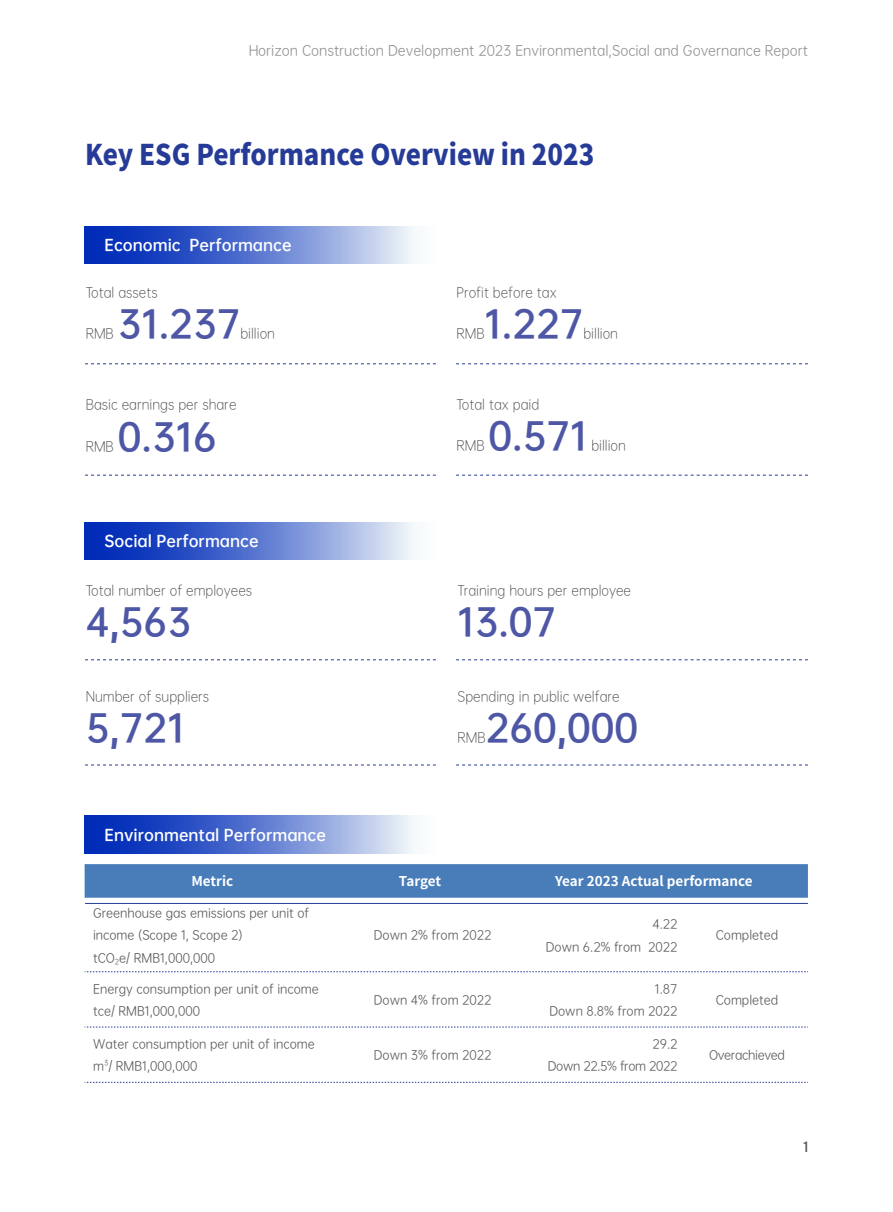
<style>
.page{position:relative;width:893px;height:1212px;background:#fff}
.page>*{position:absolute;margin:0;border:0;box-sizing:border-box;transform-origin:0 0}
.t1{font:36px "OPPO Sans B";color:#4d57a5}
.正文一级标题段落{font:800 28.5px "Source Han Sans CN";color:#253b97;scale:.9 1}
.t2{font:15px "OPPO Sans B";color:#fff}
.t3{font:15px "Bebas";color:#57585a}
.t4{font:13.5px "OPPO Sans L";color:#3e3e3f}
.t5{font:13.5px "OPPO Sans R";color:#474747}
.t6{font:700 13.5px "Source Han Sans CN";color:#fff}
.t7{font:12px/22.5px "OPPO Sans R";color:#57585a}
.t8{font:12px "OPPO Sans R";letter-spacing:-.025em;color:#57585a}
.t9{font:7.05px "OPPO Sans R";color:#57585a}
</style>
<div class="page">
<div style="left:85px;top:864px;width:723px;height:34px;background:#497db9"></div>
<svg style="left:85px;top:1082px;width:723px;height:1px"></svg>
<svg style="left:85px;top:971px;width:723px;height:1px"></svg>
<svg style="left:85px;top:1027px;width:723px;height:1px"></svg>
<svg style="left:85px;top:226px;width:329px;height:38px;background:#5f7cd1"></svg>
<svg style="left:85px;top:522px;width:329px;height:38px;background:#5f7cd1"></svg>
<svg style="left:85px;top:816px;width:329px;height:37px;background:#5f7cd1"></svg>
<svg style="left:85px;top:363px;width:351px;height:1px"></svg>
<svg style="left:85px;top:475px;width:351px;height:1px"></svg>
<svg style="left:85px;top:659px;width:351px;height:1px"></svg>
<svg style="left:85px;top:765px;width:351px;height:1px"></svg>
<svg style="left:456px;top:363px;width:352px;height:1px"></svg>
<svg style="left:456px;top:475px;width:352px;height:1px"></svg>
<svg style="left:456px;top:659px;width:352px;height:1px"></svg>
<svg style="left:456px;top:765px;width:352px;height:1px"></svg>
<hr style="left:85px;top:903px;width:723px;height:1px;background:#253b97">
<p class="t5" style="left:248px;top:40px;width:561px">Horizon Construction Development 2023 Environmental,Social and Governance Report</p>
<p class="正文一级标题段落" style="left:85px;top:139px;width:567px">Key ESG Performance Overview in 2023</p>
<p class="t2" style="left:105px;top:233px;width:189px">Economic Performance</p>
<p class="t4" style="left:86px;top:282px;width:73px">Total assets</p>
<p class="t4" style="left:86px;top:323px;width:30px">RMB</p>
<p class="t1" style="left:118px;top:293px;width:124px">31.237</p>
<p class="t4" style="left:240px;top:323px;width:36px">billion</p>
<p class="t4" style="left:456px;top:282px;width:102px">Profit before tax</p>
<p class="t4" style="left:456px;top:323px;width:30px">RMB</p>
<p class="t1" style="left:485px;top:293px;width:100px">1.227</p>
<p class="t4" style="left:583px;top:323px;width:36px">billion</p>
<p class="t4" style="left:86px;top:394px;width:152px">Basic earnings per share</p>
<p class="t4" style="left:86px;top:436px;width:30px">RMB</p>
<p class="t1" style="left:118px;top:405px;width:100px">0.316</p>
<p class="t4" style="left:456px;top:394px;width:84px">Total tax paid</p>
<p class="t4" style="left:456px;top:436px;width:30px">RMB</p>
<p class="t1" style="left:489px;top:405px;width:100px">0.571</p>
<p class="t4" style="left:591px;top:436px;width:36px">billion</p>
<p class="t2" style="left:105px;top:528px;width:156px">Social Performance</p>
<p class="t4" style="left:86px;top:580px;width:168px">Total number of employees</p>
<p class="t1" style="left:86px;top:591px;width:107px">4,563</p>
<p class="t4" style="left:458px;top:580px;width:175px">Training hours per employee</p>
<p class="t1" style="left:458px;top:591px;width:100px">13.07</p>
<p class="t4" style="left:86px;top:686px;width:125px">Number of suppliers</p>
<p class="t1" style="left:86px;top:697px;width:100px">5,721</p>
<p class="t4" style="left:458px;top:686px;width:164px">Spending in public welfare</p>
<p class="t4" style="left:458px;top:727px;width:30px">RMB</p>
<p class="t1" style="left:486px;top:697px;width:154px">260,000</p>
<p class="t2" style="left:105px;top:822px;width:223px">Environmental Performance</p>
<p class="t6" style="left:191px;top:873px;width:43px">Metric</p>
<p class="t6" style="left:399px;top:873px;width:44px">Target</p>
<p class="t6" style="left:555px;top:873px;width:199px">Year 2023 Actual performance</p>
<p class="t7" style="left:93px;top:901px;width:217px">Greenhouse gas emissions per unit of income (Scope 1, Scope 2)</p>
<p class="t7" style="left:93px;top:946px;width:124px">tCO<sub>2</sub>e/ RMB1,000,000</p>
<p class="t7" style="left:652px;top:912px;width:27px">4.22</p>
<p class="t7" style="left:546px;top:934px;width:133px">Down 6.2% from 2022</p>
<p class="t7" style="left:374px;top:923px;width:119px">Down 2% from 2022</p>
<p class="t7" style="left:716px;top:923px;width:64px">Completed</p>
<p class="t7" style="left:93px;top:976px;width:227px">Energy consumption per unit of income</p>
<p class="t7" style="left:93px;top:999px;width:108px">tce/ RMB1,000,000</p>
<p class="t7" style="left:93px;top:1032px;width:223px">Water consumption per unit of income</p>
<p class="t7" style="left:93px;top:1054px;width:106px">m / RMB1,000,000</p>
<p class="t9" style="left:104px;top:1056px;width:6px">3</p>
<p class="t7" style="left:374px;top:988px;width:119px">Down 4% from 2022</p>
<p class="t7" style="left:374px;top:1043px;width:119px">Down 3% from 2022</p>
<p class="t7" style="left:655px;top:976px;width:24px">1.87</p>
<p class="t7" style="left:549px;top:999px;width:130px">Down 8.8% from 2022</p>
<p class="t7" style="left:652px;top:1032px;width:27px">29.2</p>
<p class="t8" style="left:548px;top:1057px;width:131px">Down 22.5% from 2022</p>
<p class="t7" style="left:716px;top:988px;width:64px">Completed</p>
<p class="t8" style="left:709px;top:1046px;width:78px">Overachieved</p>
<p class="t3" style="left:803px;top:1139px;width:6px">1</p>
</div>
